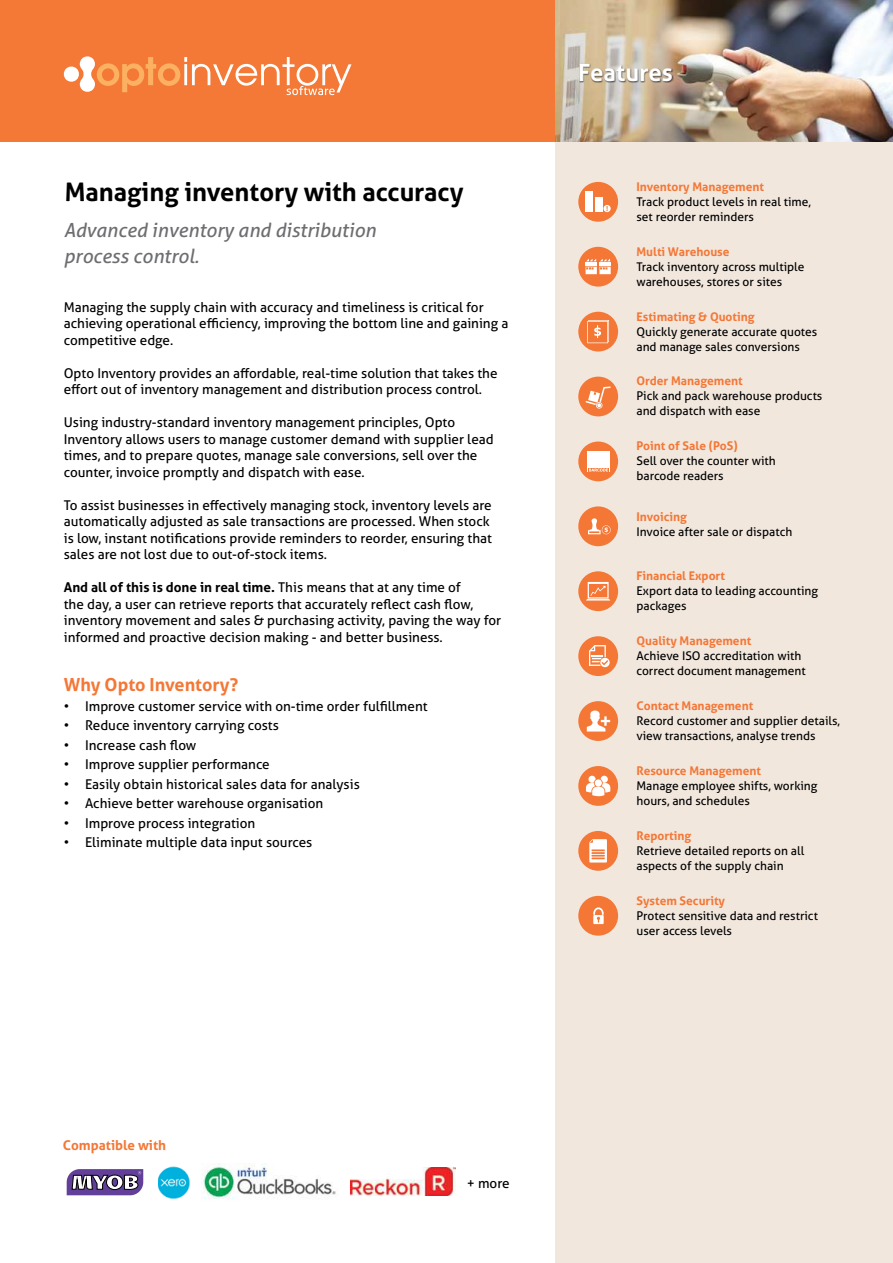
<style>
.page{position:relative;width:893px;height:1263px;background:#fff}
.page>*{position:absolute;margin:0;border:0;box-sizing:border-box;transform-origin:0 0}
.t1{font:700 25.5px "Aller";color:#000}
.t2{font:700 24px "Aller";color:#fff}
.t3{font:italic 19.5px/25.5px "Aller";color:#6d6e71}
.t4{font:700 18px "Aller";color:#f47736}
.t5{font:13.5px/16.5px "Aller";color:#000}
.t6{font:700 13.5px "Aller";color:#f47736}
.t7{font:12px/15px "Aller";color:#000}
.t8{font:700 12px "Aller";color:#f47736}
.s1{font-weight:700}
</style>
<div class="page">
<div style="left:556px;top:142px;width:337px;height:1121px;background:#f1e7dd"></div>
<div style="left:0;top:0;width:893px;height:142px;background:#f47836"></div>
<img style="left:556px;top:0;width:337px;height:142px">
<svg style="left:64px;top:56px;width:287px;height:39px"></svg>
<div style="left:578px;top:182px;width:40px;height:40px;background:#f47736;border-radius:50%"></div>
<div style="left:578px;top:247px;width:40px;height:40px;background:#f47736;border-radius:50%"></div>
<div style="left:578px;top:312px;width:40px;height:39px;background:#f47736;border-radius:50%"></div>
<div style="left:578px;top:377px;width:40px;height:39px;background:#f47736;border-radius:50%"></div>
<div style="left:578px;top:441px;width:40px;height:40px;background:#f47736;border-radius:50%"></div>
<div style="left:578px;top:506px;width:40px;height:40px;background:#f47736;border-radius:50%"></div>
<div style="left:578px;top:571px;width:40px;height:40px;background:#f47736;border-radius:50%"></div>
<div style="left:578px;top:636px;width:40px;height:40px;background:#f47736;border-radius:50%"></div>
<div style="left:578px;top:701px;width:40px;height:40px;background:#f47736;border-radius:50%"></div>
<div style="left:578px;top:766px;width:40px;height:40px;background:#f47736;border-radius:50%"></div>
<div style="left:578px;top:831px;width:40px;height:40px;background:#f47736;border-radius:50%"></div>
<div style="left:578px;top:896px;width:40px;height:40px;background:#f47736;border-radius:50%"></div>
<div style="left:580px;top:63px;width:94px;height:20px;background:#000;opacity:.6"></div>
<svg style="left:66px;top:1169px;width:78px;height:27px"></svg>
<svg style="left:67px;top:1169px;width:76px;height:26px"></svg>
<img style="left:203px;top:1164px;width:133px;height:36px">
<img style="left:351px;top:1168px;width:104px;height:27px">
<img style="left:158px;top:1167px;width:31px;height:31px">
<svg style="left:586px;top:191px;width:25px;height:21px"></svg>
<hr style="left:586px;top:262px;width:11px;height:4px;background:#fff">
<svg style="left:586px;top:259px;width:24px;height:2px"></svg>
<hr style="left:599px;top:262px;width:12px;height:4px;background:#fff">
<svg style="left:586px;top:267px;width:25px;height:7px"></svg>
<svg style="left:587px;top:320px;width:22px;height:23px"></svg>
<svg style="left:585px;top:386px;width:26px;height:23px"></svg>
<svg style="left:587px;top:451px;width:23px;height:21px"></svg>
<svg style="left:588px;top:518px;width:23px;height:16px"></svg>
<svg style="left:586px;top:582px;width:24px;height:18px"></svg>
<svg style="left:589px;top:645px;width:21px;height:22px"></svg>
<svg style="left:587px;top:710px;width:23px;height:21px"></svg>
<svg style="left:586px;top:776px;width:24px;height:20px"></svg>
<svg style="left:589px;top:839px;width:18px;height:23px"></svg>
<svg style="left:593px;top:907px;width:11px;height:17px"></svg>
<h1 class="t1" style="left:65px;top:181px;width:400px">Managing inventory with accuracy</h1>
<h3 class="t3" style="left:64px;top:218px;width:314px">Advanced inventory and distribution process control.</h3>
<p class="t5" style="left:64px;top:300px;width:446px">Managing the supply chain with accuracy and timeliness is critical for achieving operational eiciency, improving the bottom line and gaining a competitive edge.</p>
<p class="t5" style="left:64px;top:365px;width:435px">Opto Inventory provides an afordable, real-time solution that takes the efort out of inventory management and distribution process control.</p>
<p class="t5" style="left:64px;top:416px;width:431px">Using industry-standard inventory management principles, Opto Inventory allows users to manage customer demand with supplier lead times, and to prepare quotes, manage sale conversions, sell over the counter, invoice promptly and dispatch with ease.</p>
<p class="t5" style="left:64px;top:497px;width:430px">To assist businesses in efectively managing stock, inventory levels are automatically adjusted as sale transactions are processed. When stock is low, instant notiications provide reminders to reorder, ensuring that sales are not lost due to out-of-stock items.</p>
<p class="t5" style="left:64px;top:581px;width:439px"><span class="s1">And all of this is done in real time.</span> This means that at any time of<br>the day, a user can retrieve reports that accurately relect cash low, inventory movement and sales &amp; purchasing activity, paving the way for informed and proactive decision making - and better business.</p>
<h3 class="t4" style="left:64px;top:677px;width:176px">Why Opto Inventory?</h3>
<p class="t5" style="left:64px;top:699px;width:365px">• Improve customer service with on-time order fulillment</p>
<p class="t5" style="left:64px;top:718px;width:217px">• Reduce inventory carrying costs</p>
<p class="t5" style="left:64px;top:738px;width:134px">• Increase cash low</p>
<p class="t5" style="left:64px;top:757px;width:207px">• Improve supplier performance</p>
<p class="t5" style="left:64px;top:777px;width:298px">• Easily obtain historical sales data for analysis</p>
<p class="t5" style="left:64px;top:796px;width:261px">• Achieve better warehouse organisation</p>
<p class="t5" style="left:64px;top:816px;width:193px">• Improve process integration</p>
<p class="t5" style="left:64px;top:835px;width:250px">• Eliminate multiple data input sources</p>
<h2 class="t2" style="left:578px;top:62px;width:96px">Features</h2>
<p class="t8" style="left:636px;top:181px;width:129px">Inventory Management</p>
<p class="t7" style="left:636px;top:195px;width:176px">Track product levels in real time, set reorder reminders</p>
<p class="t8" style="left:636px;top:246px;width:95px">Multi Warehouse</p>
<p class="t7" style="left:636px;top:260px;width:170px">Track inventory across multiple warehouses, stores or sites</p>
<p class="t8" style="left:636px;top:311px;width:120px">Estimating &amp; Quoting</p>
<p class="t7" style="left:636px;top:325px;width:182px">Quickly generate accurate quotes and manage sales conversions</p>
<p class="t8" style="left:636px;top:376px;width:108px">Order Management</p>
<p class="t7" style="left:636px;top:390px;width:187px">Pick and pack warehouse products and dispatch with ease</p>
<p class="t8" style="left:636px;top:441px;width:103px">Point of Sale (PoS)</p>
<p class="t7" style="left:636px;top:455px;width:141px">Sell over the counter with barcode readers</p>
<p class="t8" style="left:636px;top:512px;width:52px">Invoicing</p>
<p class="t7" style="left:636px;top:526px;width:157px">Invoice after sale or dispatch</p>
<p class="t8" style="left:636px;top:571px;width:90px">Financial Export</p>
<p class="t7" style="left:636px;top:584px;width:183px">Export data to leading accounting packages</p>
<p class="t8" style="left:636px;top:636px;width:116px">Quality Management</p>
<p class="t7" style="left:636px;top:649px;width:171px">Achieve ISO accreditation with correct document management</p>
<p class="t8" style="left:636px;top:701px;width:118px">Contact Management</p>
<p class="t7" style="left:636px;top:714px;width:205px">Record customer and supplier details, view transactions, analyse trends</p>
<p class="t8" style="left:636px;top:765px;width:126px">Resource Management</p>
<p class="t7" style="left:636px;top:779px;width:183px">Manage employee shifts, working hours, and schedules</p>
<p class="t8" style="left:636px;top:830px;width:56px">Reporting</p>
<p class="t7" style="left:636px;top:844px;width:169px">Retrieve detailed reports on all aspects of the supply chain</p>
<p class="t8" style="left:636px;top:895px;width:90px">System Security</p>
<p class="t7" style="left:636px;top:909px;width:183px">Protect sensitive data and restrict user access levels</p>
<p class="t6" style="left:63px;top:1139px;width:105px">Compatible with</p>
<p class="t5" style="left:467px;top:1176px;width:44px">+ more</p>
</div>
